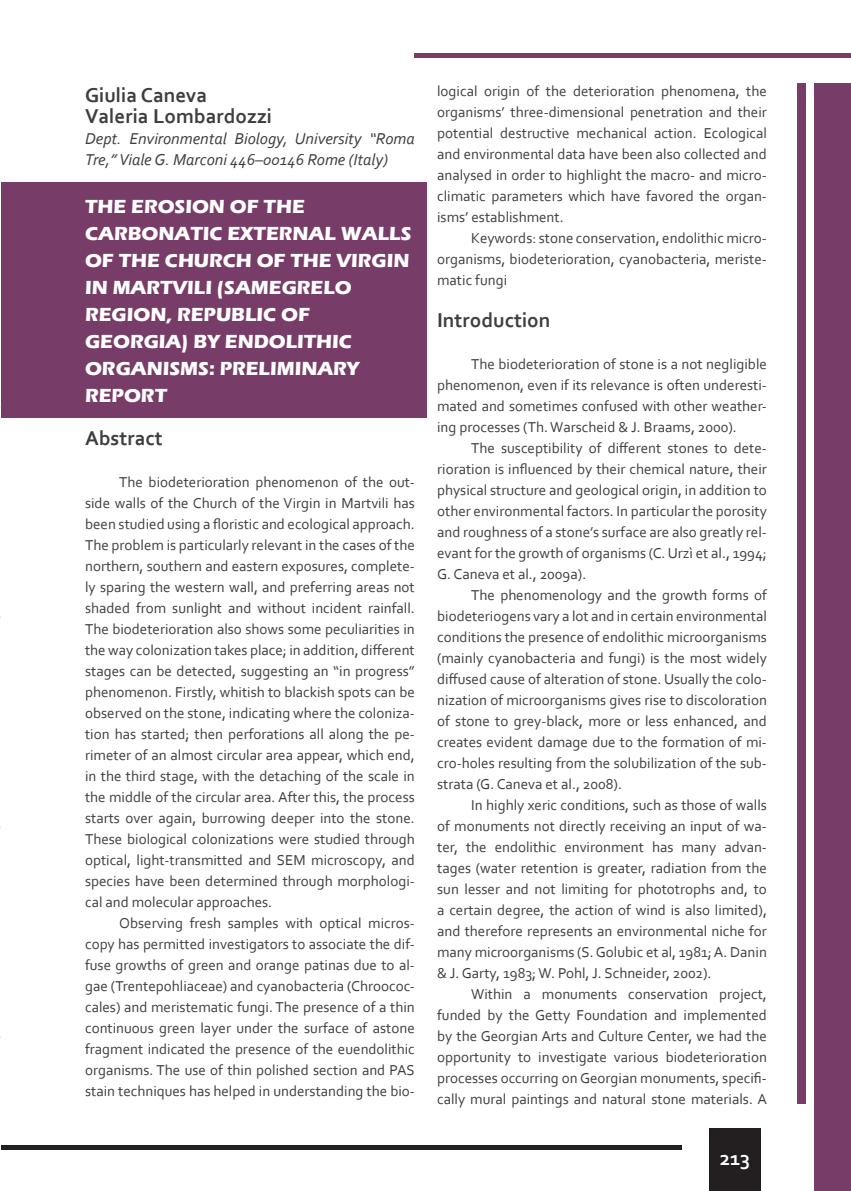
<style>
.page{position:relative;width:851px;height:1191px;background:#fff}
.page>*{position:absolute;margin:0;border:0;box-sizing:border-box;transform-origin:0 0}
.t1{font:700 21px/21px "Corbel";color:#3e3e3f}
.t2{font:700 21px "Corbel";color:#fff}
.t3{font:700 19.5px/27px "Eras ITC";color:#fff}
.t4{font:italic 16.5px/21px "Corbel";color:#3e3e3f}
.t5{font:15px/21px "Corbel";color:#3e3e3f;text-align:justify}
</style>
<div class="page">
<div style="left:2px;top:182px;width:425px;height:236px;background:#773c67"></div>
<hr style="left:415px;top:54px;width:435px;height:4px;background:#773c67">
<div style="left:797px;top:83px;width:8px;height:1021px;background:#773c67"></div>
<div style="left:814px;top:83px;width:36px;height:1108px;background:#773c67"></div>
<hr style="left:1px;top:1145px;width:680px;height:4px;background:#231f20">
<div style="left:709px;top:1128px;width:51px;height:63px;background:#231f20"></div>
<h1 class="t1" style="left:85px;top:84px;width:188px">Giulia Caneva<br>Valeria Lombardozzi</h1>
<p class="t4" style="left:85px;top:127px;width:331px">Dept. Environmental Biology, University “Roma<br>Tre,” Viale G. Marconi 446–00146 Rome (Italy)</p>
<h2 class="t3" style="left:85px;top:193px;width:328px">THE EROSION OF THE<br>CARBONATIC EXTERNAL WALLS<br>OF THE CHURCH OF THE VIRGIN<br>IN MARTVILI (SAMEGRELO<br>REGION, REPUBLIC OF<br>GEORGIA) BY ENDOLITHIC<br>ORGANISMS: PRELIMINARY<br>REPORT</h2>
<h1 class="t1" style="left:85px;top:427px;width:79px">Abstract</h1>
<p class="t5" style="left:85px;top:471px;width:331px;text-indent:34px">The biodeterioration phenomenon of the out&shy;side walls of the Church of the Virgin in Martvili has been studied using a floristic and ecological approach.<br>The problem is particularly relevant in the cases of the northern, southern and eastern exposures, complete&shy;ly sparing the western wall, and preferring areas not shaded from sunlight and without incident rainfall.<br>The biodeterioration also shows some peculiarities in the way colonization takes place; in addition, different stages can be detected, suggesting an “in progress” phenomenon. Firstly, whitish to blackish spots can be observed on the stone, indicating where the coloniza&shy;tion has started; then perforations all along the pe&shy;rimeter of an almost circular area appear, which end, in the third stage, with the detaching of the scale in the middle of the circular area. After this, the process starts over again, burrowing deeper into the stone.<br>These biological colonizations were studied through optical, light-transmitted and SEM microscopy, and species have been determined through morphologi&shy;cal and molecular approaches.</p>
<p class="t5" style="left:85px;top:912px;width:331px;text-indent:34px">Observing fresh samples with optical micros&shy;copy has permitted investigators to associate the dif&shy;fuse growths of green and orange patinas due to al&shy;gae (Trentepohliaceae) and cyanobacteria (Chroococ&shy;cales) and meristematic fungi. The presence of a thin continuous green layer under the surface of astone fragment indicated the presence of the euendolithic organisms. The use of thin polished section and PAS stain techniques has helped in understanding the bio-</p>
<p class="t5" style="left:437px;top:80px;width:331px">logical origin of the deterioration phenomena, the organisms’ three-dimensional penetration and their potential destructive mechanical action. Ecological and environmental data have been also collected and analysed in order to highlight the macro- and micro&shy;climatic parameters which have favored the organ&shy;isms’ establishment.</p>
<p class="t5" style="left:437px;top:227px;width:331px;text-indent:34px">Keywords: stone conservation, endolithic micro&shy;organisms, biodeterioration, cyanobacteria, meriste&shy;matic fungi</p>
<h1 class="t1" style="left:437px;top:309px;width:115px">Introduction</h1>
<p class="t5" style="left:437px;top:353px;width:331px;text-indent:34px">The biodeterioration of stone is a not negligible phenomenon, even if its relevance is often underesti&shy;mated and sometimes confused with other weather&shy;ing processes (Th. Warscheid &amp; J. Braams, 2000).</p>
<p class="t5" style="left:437px;top:437px;width:331px;text-indent:34px">The susceptibility of different stones to dete&shy;rioration is influenced by their chemical nature, their physical structure and geological origin, in addition to other environmental factors. In particular the porosity and roughness of a stone’s surface are also greatly rel&shy;evant for the growth of organisms (C. Urzì et al., 1994; G. Caneva et al., 2009a).</p>
<p class="t5" style="left:437px;top:584px;width:331px;text-indent:34px">The phenomenology and the growth forms of biodeteriogens vary a lot and in certain environmental conditions the presence of endolithic microorganisms (mainly cyanobacteria and fungi) is the most widely diffused cause of alteration of stone. Usually the colo&shy;nization of microorganisms gives rise to discoloration of stone to grey-black, more or less enhanced, and creates evident damage due to the formation of mi&shy;cro-holes resulting from the solubilization of the sub&shy;strata (G. Caneva et al., 2008).</p>
<p class="t5" style="left:437px;top:794px;width:331px;text-indent:34px">In highly xeric conditions, such as those of walls of monuments not directly receiving an input of wa&shy;ter, the endolithic environment has many advan&shy;tages (water retention is greater, radiation from the sun lesser and not limiting for phototrophs and, to a certain degree, the action of wind is also limited), and therefore represents an environmental niche for many microorganisms (S. Golubic et al, 1981; A. Danin &amp; J. Garty, 1983; W. Pohl, J. Schneider, 2002).</p>
<p class="t5" style="left:437px;top:983px;width:331px;text-indent:34px">Within a monuments conservation project, funded by the Getty Foundation and implemented by the Georgian Arts and Culture Center, we had the opportunity to investigate various biodeterioration processes occurring on Georgian monuments, specifi&shy;cally mural paintings and natural stone materials. A</p>
<h1 class="t2" style="left:719px;top:1145px;width:32px">213</h1>
</div>
